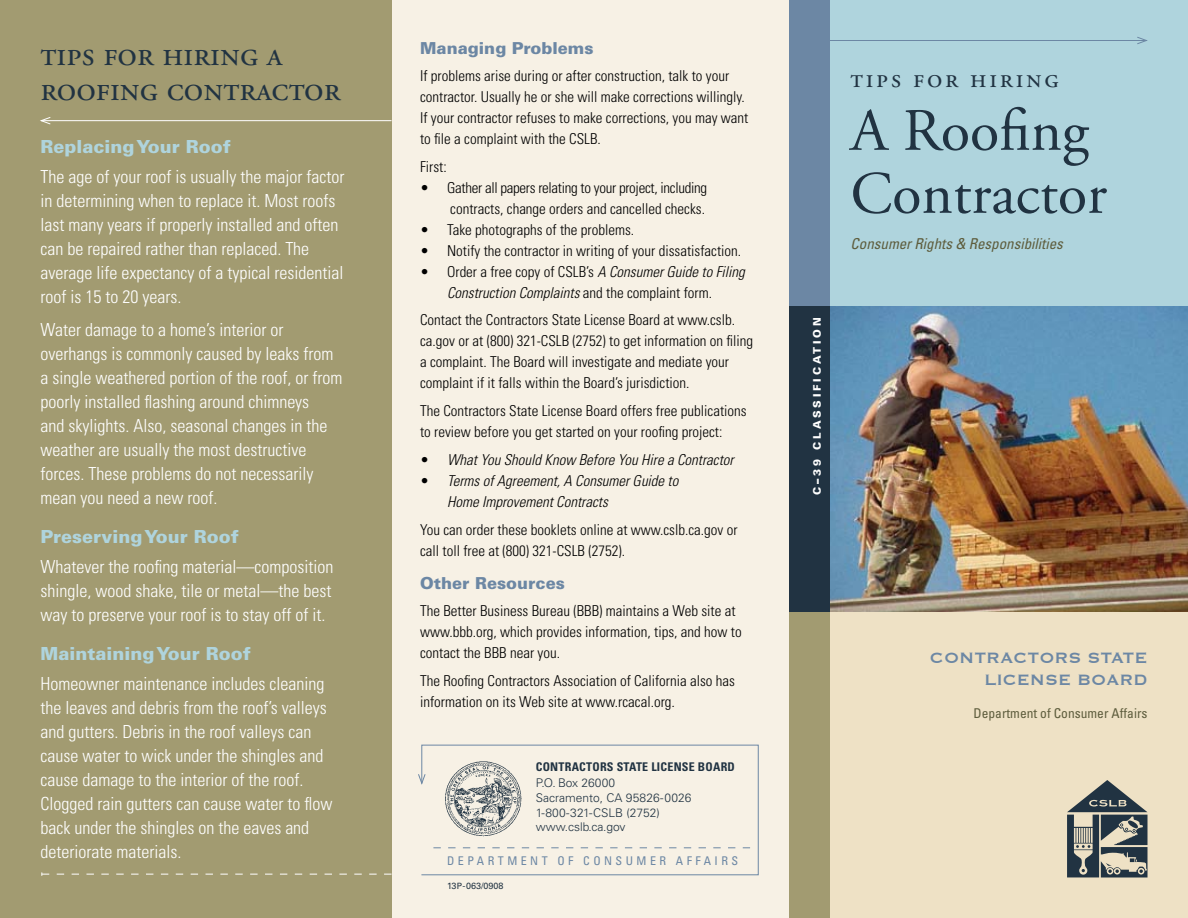
<style>
.page{position:relative;width:1188px;height:918px;background:#fff}
.page>*{position:absolute;margin:0;border:0;box-sizing:border-box;transform-origin:0 0}
.t1{font:60px/63px "Adobe Garamond Pro";color:#213342}
.t2{font:34.5px/34.5px "Adobe Garamond Pro";color:#213342}
.t3{font:27px "Adobe Garamond Pro";letter-spacing:.1em;color:#213342}
.t4{font:19.5px/22.5px "Copperplate";color:#6c87a4;text-align:right}
.t5{font:300 condensed 18px/24px "Univers";color:#fff}
.t6{font:900 18px "Univers";color:#afd4dd}
.t7{font:900 16.5px "Univers";color:#6c87a4}
.t8{font:300 condensed 15px/21px "Univers";color:#000}
.t9{font:italic 300 condensed 15px/21px "Univers";color:#000;text-align:center}
.t10{font:300 condensed 15px/21px "Univers";letter-spacing:-.02em;color:#000;text-align:right}
.t11{font:italic condensed 15px "Univers";color:#5e5d3d}
.t12{font:condensed 13.5px "Univers";color:#5e5d3d}
.t13{font:300 12px/14.7px "Univers";color:#213342}
.t14{font:700 condensed 12px "Univers";letter-spacing:.02em;color:#213342}
.t15{font:condensed 12px "Univers";letter-spacing:.29em;color:#6c87a4}
.t16{font:900 10.5px "Univers";letter-spacing:.27em;color:#fff}
.t17{font:9px "Univers";color:#213342}
.s1{font-style:normal}
.s2{font-style:italic}
.s3{font-size:8.7px}
.s4{font-style:inherit}
</style>
<div class="page">
<div style="left:392px;top:0;width:398px;height:918px;background:#f7f1e5"></div>
<div style="left:830px;top:0;width:358px;height:306px;background:#afd4dd"></div>
<img style="left:830px;top:306px;width:358px;height:306px">
<div style="left:830px;top:612px;width:358px;height:306px;background:#eee1c5"></div>
<div style="left:790px;top:0;width:40px;height:306px;background:#6c87a4"></div>
<div style="left:790px;top:306px;width:40px;height:306px;background:#213342"></div>
<div style="left:790px;top:612px;width:40px;height:306px;background:#a29b71"></div>
<svg style="left:1067px;top:780px;width:81px;height:97px"></svg>
<div style="left:0;top:0;width:392px;height:918px;background:#a29b71"></div>
<svg style="left:41px;top:872px;width:350px;height:4px"></svg>
<hr style="left:41px;top:120px;width:350px;height:1px;background:#fff">
<svg style="left:40px;top:117px;width:11px;height:8px"></svg>
<hr style="left:809px;top:40px;width:337px;height:1px;background:#6c87a4">
<svg style="left:1137px;top:37px;width:11px;height:7px"></svg>
<svg style="left:421px;top:744px;width:338px;height:132px"></svg>
<svg style="left:418px;top:773px;width:8px;height:13px"></svg>
<svg style="left:433px;top:847px;width:317px;height:1px"></svg>
<img style="left:444px;top:760px;width:79px;height:77px">
<h2 class="t2" style="left:40px;top:38px;width:302px">tips for hiring a roofing contractor</h2>
<p class="t6" style="left:40px;top:135px;width:192px">Replacing Your Roof</p>
<p class="t5" style="left:40px;top:164px;width:305px">The age of your roof is usually the major factor in determining when to replace it. Most roofs last many years if properly installed and often can be repaired rather than replaced. The average life expectancy of a typical residential roof is 15 to 20 years.</p>
<p class="t5" style="left:40px;top:317px;width:303px">Water damage to a home’s interior or overhangs is commonly caused by leaks from a single weathered portion of the roof, or from poorly installed flashing around chimneys<br>and skylights. Also, seasonal changes in the weather are usually the most destructive forces. These problems do not necessarily mean you need a new roof.</p>
<p class="t6" style="left:40px;top:525px;width:200px">Preserving Your Roof</p>
<p class="t5" style="left:40px;top:554px;width:294px;text-align:justify">Whatever the roofing material—composition shingle, wood shake, tile or metal—the best way to preserve your roof is to stay off of it.</p>
<p class="t6" style="left:40px;top:642px;width:212px">Maintaining Your Roof</p>
<p class="t5" style="left:40px;top:671px;width:293px">Homeowner maintenance includes cleaning the leaves and debris from the roof’s valleys and gutters. Debris in the roof valleys can cause water to wick under the shingles and cause damage to the interior of the roof.<br>Clogged rain gutters can cause water to flow back under the shingles on the eaves and deteriorate materials.</p>
<p class="t7" style="left:420px;top:38px;width:175px">Managing Problems</p>
<p class="t8" style="left:420px;top:65px;width:330px">If problems arise during or after construction, talk to your contractor. Usually he or she will make corrections willingly.<br>If your contractor refuses to make corrections, you may want to file a complaint with the CSLB.</p>
<p class="t8" style="left:420px;top:156px;width:28px">First:</p>
<p class="t10" style="left:420px;top:177px;width:289px">• Gather all papers relating to your project, including contracts, change orders and cancelled checks.</p>
<p class="t8" style="left:420px;top:219px;width:216px">• Take photographs of the problems.</p>
<p class="t8" style="left:420px;top:240px;width:323px">• Notify the contractor in writing of your dissatisfaction.</p>
<p class="t9" style="left:420px;top:261px;width:326px"><span class="s1">• Order a free copy of CSLB’s</span> A Consumer Guide to Filing<br>Construction Complaints <span class="s1">and the complaint form.</span></p>
<p class="t8" style="left:420px;top:310px;width:335px">Contact the Contractors State License Board at www.cslb. ca.gov or at (800) 321-CSLB (2752) to get information on filing a complaint. The Board will investigate and mediate your complaint if it falls within the Board’s jurisdiction.</p>
<p class="t8" style="left:420px;top:400px;width:328px">The Contractors State License Board offers free publications to review before you get started on your roofing project:</p>
<p class="t9" style="left:420px;top:449px;width:315px"><span class="s1">•</span> What You Should Know Before You Hire a Contractor</p>
<p class="t9" style="left:447px;top:470px;width:233px;text-align:left;text-indent:-27px"><span class="s1">•</span> Terms of Agreement, A Consumer Guide to<br>Home Improvement Contracts</p>
<p class="t8" style="left:420px;top:519px;width:319px">You can order these booklets online at www.cslb.ca.gov or call toll free at (800) 321-CSLB (2752).</p>
<p class="t7" style="left:420px;top:573px;width:146px">Other Resources</p>
<p class="t8" style="left:420px;top:601px;width:323px">The Better Business Bureau (BBB) maintains a Web site at www.bbb.org, which provides information, tips, and how to contact the BBB near you.</p>
<p class="t8" style="left:420px;top:670px;width:316px">The Roofing Contractors Association of California also has information on its Web site at www.rcacal.org<span class="s2">.</span></p>
<p class="t14" style="left:536px;top:760px;width:201px">CONTRACTORS STATE LICENSE BOARD</p>
<p class="t13" style="left:536px;top:775px;width:157px">P.O. Box 26000<br>Sacramento, CA 95826-0026<br>1-800-321-CSLB (2752) www.cslb.ca.gov</p>
<p class="t15" style="left:447px;top:854px;width:293px">DEPARTMENT OF CONSUMER AFFAIRS</p>
<p class="t17" style="left:447px;top:880px;width:58px">13<span class="s3">P</span>-063/0908</p>
<p class="t16" style="left:811px;top:495px;width:179px;rotate:-90deg">C<span class="s4">–</span>39 CLASSIFICATION</p>
<h3 class="t3" style="left:850px;top:62px;width:210px">tips for hiring</h3>
<h1 class="t1" style="left:850px;top:101px;width:258px">A Roofing<br>Contractor</h1>
<p class="t11" style="left:850px;top:235px;width:214px">Consumer Rights &amp; Responsibilities</p>
<p class="t4" style="left:930px;top:645px;width:219px">CONTRACTORS STATE<br>LICENSE BOARD</p>
<p class="t12" style="left:974px;top:705px;width:175px">Department of Consumer Affairs</p>
</div>
